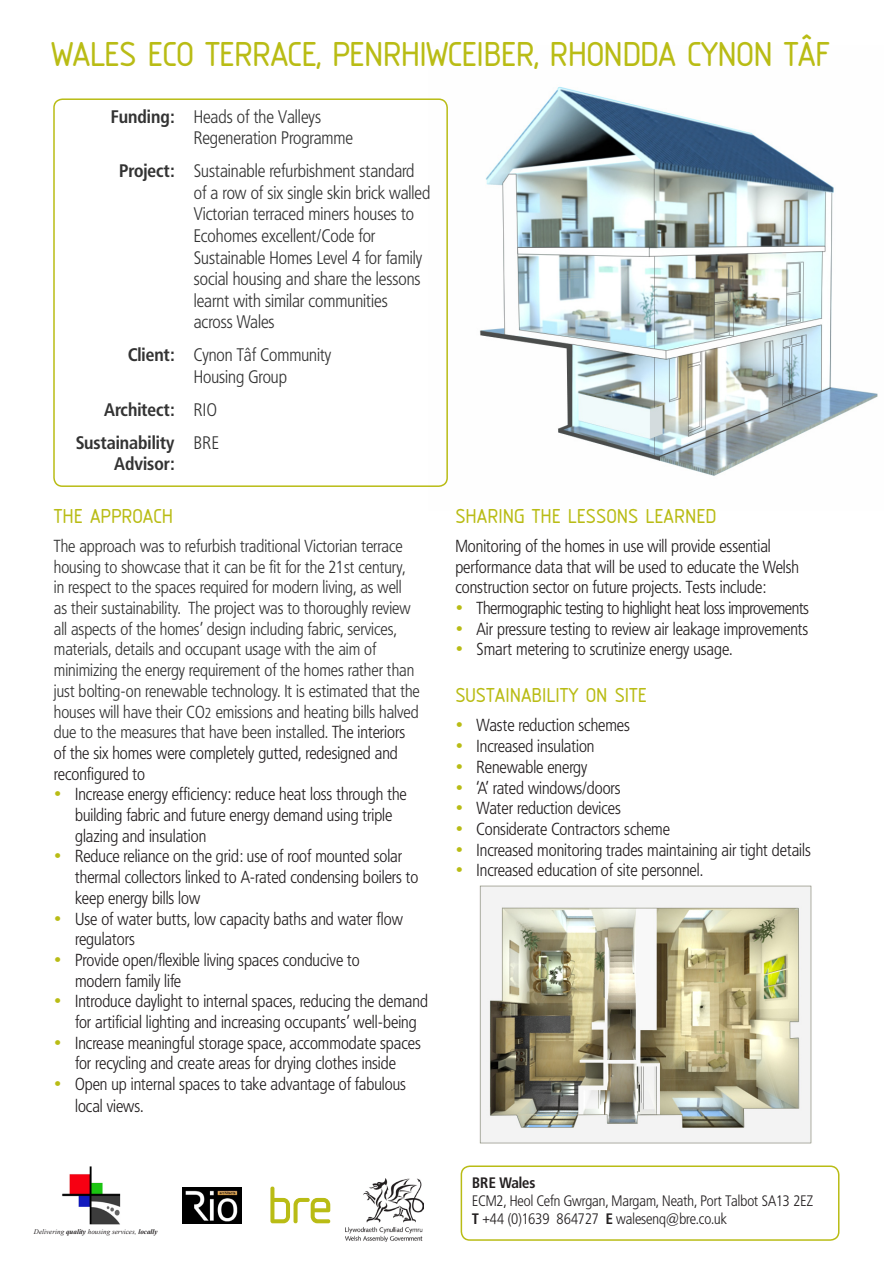
<style>
.page{position:relative;width:893px;height:1263px;background:#fff}
.page>*{position:absolute;margin:0;border:0;box-sizing:border-box;transform-origin:0 0}
.top_header{font:36px "Isonorm MN";letter-spacing:-.02em;color:#b9bc15}
.small_headings{font:21px "Isonorm MN";color:#b9bc15}
.top_box_bullets{font:300 18px/21.6px "Frutiger Condensed BQ";color:#333}
.Normal__Web{font:700 18px/21.6px "Frutiger Condensed BQ";color:#333;text-align:center}
.Normal__Web-2{font:300 18px/21.6px "Frutiger Condensed BQ";color:#333}
.bullets{font:300 17.25px/20.7px "Frutiger Condensed BQ";color:#231f20}
.Normal__Web-3{font:300 17.25px/20.7px "Frutiger Condensed BQ";color:#333}
.bullets-2{font:300 17.25px "Frutiger Condensed BQ";letter-spacing:-.02em;color:#231f20}
.t1{font:300 15px "Frutiger Condensed BQ";color:#231f20}
.t2{font:700 15px "Frutiger Condensed BQ";color:#231f20}
.t3{font:italic 7.05px "Times New Roman";color:#231f20}
.s1{font-weight:700}
.s2{font-weight:300}
.s3{font-size:14.25px}
.s4{color:#231f20}
.s5{color:#b9bc15}
</style>
<div class="page">
<img style="left:442px;top:87px;width:436px;height:400px">
<img style="left:479px;top:885px;width:333px;height:259px">
<div style="left:53px;top:98px;width:395px;height:389px;border:2px solid #b9bc15;border-radius:9px"></div>
<img style="left:62px;top:1166px;width:59px;height:59px">
<img style="left:183px;top:1187px;width:59px;height:36px">
<svg style="left:270px;top:1186px;width:60px;height:37px"></svg>
<img style="left:346px;top:1179px;width:77px;height:63px">
<div style="left:461px;top:1165px;width:378px;height:76px;border:2px solid #b9bc15;border-radius:9px"></div>
<p class="top_header" style="left:51px;top:34px;width:185px">WALES ECO TERRACE</p>
<p class="top_header" style="left:316px;top:34px;width:252px">, PENRHIWCEIBER, RHONDDA</p>
<p class="top_header" style="left:687px;top:34px;width:145px">CYNON TÂF</p>
<p class="top_box_bullets" style="left:194px;top:106px;width:161px;text-indent:-83px"><span class="s1">Funding:</span> Heads of the Valleys<br>Regeneration Programme</p>
<p class="top_box_bullets" style="left:194px;top:160px;width:238px;text-indent:-75px"><span class="s1">Project:</span> Sustainable refurbishment standard of a row of six single skin brick walled Victorian terraced miners houses to Ecohomes excellent/Code for Sustainable Homes Level 4 for family social housing and share the lessons learnt with similar communities across Wales</p>
<p class="Normal__Web-2" style="left:194px;top:344px;width:139px;text-indent:-66px"><span class="s1">Client:</span> Cynon Tâf Community<br>Housing Group</p>
<p class="Normal__Web" style="left:104px;top:398px;width:114px">Architect: <span class="s2">RIO</span></p>
<p class="Normal__Web" style="left:76px;top:431px;width:144px">Sustainability <span class="s2">BRE<br></span>Advisor:</p>
<p class="small_headings" style="left:54px;top:504px;width:121px">THE APPROACH</p>
<p class="Normal__Web-3" style="left:54px;top:536px;width:367px">The approach was to refurbish traditional Victorian terrace housing to showcase that it can be fit for the 21st century, in respect to the spaces required for modern living, as well<br>as their sustainability. The project was to thoroughly review all aspects of the homes’ design including fabric, services, materials, details and occupant usage with the aim of minimizing the energy requirement of the homes rather than just bolting-on renewable technology. It is estimated that the houses will have their CO<span class="s3">2</span> emissions and heating bills halved due to the measures that have been installed. <span class="s4">The interiors of the six homes were completely gutted, redesigned and reconfigured to</span></p>
<p class="bullets" style="left:75px;top:784px;width:333px;text-indent:-21px"><span class="s5">•</span> Increase energy efficiency: reduce heat loss through the building fabric and future energy demand using triple glazing and insulation</p>
<p class="bullets" style="left:75px;top:846px;width:345px;text-indent:-21px"><span class="s5">•</span> Reduce reliance on the grid: use of roof mounted solar thermal collectors linked to A-rated condensing boilers to keep energy bills low</p>
<p class="bullets" style="left:75px;top:908px;width:329px;text-indent:-21px"><span class="s5">•</span> Use of water butts, low capacity baths and water flow regulators</p>
<p class="bullets" style="left:75px;top:950px;width:286px;text-indent:-21px"><span class="s5">•</span> Provide open/flexible living spaces conducive to modern family life</p>
<p class="bullets" style="left:54px;top:991px;width:376px;text-align:center"><span class="s5">•</span> Introduce daylight to internal spaces, reducing the demand for artificial lighting and increasing occupants’ well-being</p>
<p class="bullets" style="left:54px;top:1033px;width:368px;text-align:center"><span class="s5">•</span> Increase meaningful storage space, accommodate spaces for recycling and create areas for drying clothes inside</p>
<p class="bullets" style="left:75px;top:1073px;width:332px;line-height:21.6px;text-indent:-21px"><span class="s5">•</span> Open up internal spaces to take advantage of fabulous local views.</p>
<p class="t3" style="left:34px;top:1227px;width:125px">Delivering <span class="s1">quality</span> housing services, <span class="s1">locally</span></p>
<p class="small_headings" style="left:455px;top:504px;width:263px">SHARING THE LESSONS LEARNED</p>
<p class="bullets" style="left:455px;top:536px;width:345px">Monitoring of the homes in use will provide essential performance data that will be used to educate the Welsh construction sector on future projects. Tests include:</p>
<p class="bullets-2" style="left:455px;top:598px;width:355px"><span class="s5">•</span> Thermographic testing to highlight heat loss improvements</p>
<p class="bullets" style="left:455px;top:619px;width:354px"><span class="s5">•</span> Air pressure testing to review air leakage improvements</p>
<p class="bullets" style="left:455px;top:639px;width:279px"><span class="s5">•</span> Smart metering to scrutinize energy usage.</p>
<p class="small_headings" style="left:455px;top:684px;width:193px">SUSTAINABILITY ON SITE</p>
<p class="bullets" style="left:455px;top:715px;width:176px"><span class="s5">•</span> Waste reduction schemes</p>
<p class="bullets" style="left:455px;top:736px;width:141px"><span class="s5">•</span> Increased insulation</p>
<p class="bullets" style="left:455px;top:757px;width:133px"><span class="s5">•</span> Renewable energy</p>
<p class="bullets" style="left:455px;top:777px;width:167px"><span class="s5">•</span> ‘A’ rated windows/doors</p>
<p class="bullets" style="left:455px;top:798px;width:167px"><span class="s5">•</span> Water reduction devices</p>
<p class="bullets" style="left:455px;top:819px;width:216px"><span class="s5">•</span> Considerate Contractors scheme</p>
<p class="bullets" style="left:455px;top:839px;width:357px"><span class="s5">•</span> Increased monitoring trades maintaining air tight details</p>
<p class="bullets" style="left:455px;top:860px;width:249px"><span class="s5">•</span> Increased education of site personnel.</p>
<p class="t2" style="left:472px;top:1174px;width:65px">BRE Wales</p>
<p class="t1" style="left:472px;top:1192px;width:343px">ECM2, Heol Cefn Gwrgan, Margam, Neath, Port Talbot SA13 2EZ</p>
<p class="t1" style="left:472px;top:1210px;width:256px"><span class="s1">T</span> +44 (0)1639 864727 <span class="s1">E</span> walesenq@bre.co.uk</p>
</div>
